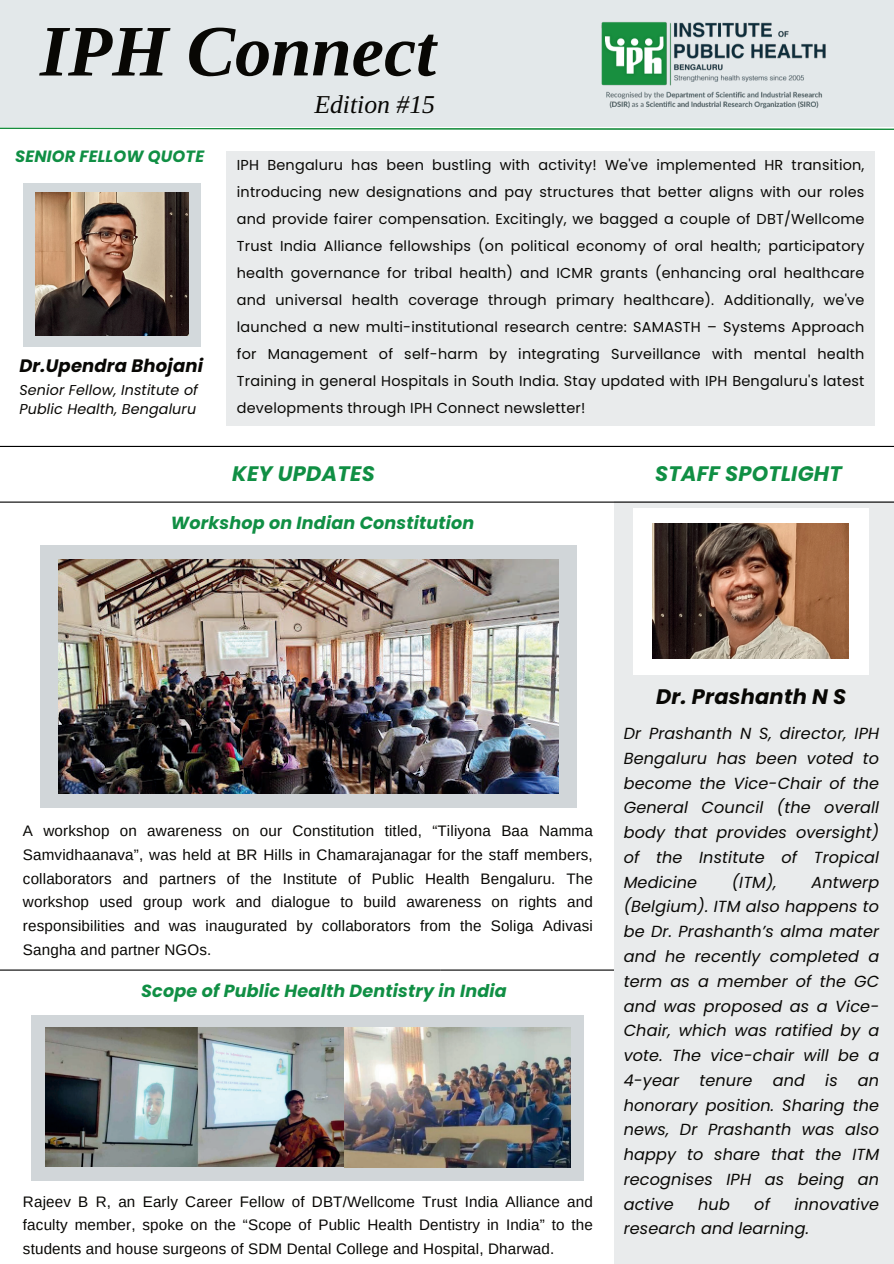
<style>
.page{position:relative;width:894px;height:1264px;background:#fff}
.page>*{position:absolute;margin:0;border:0;box-sizing:border-box;transform-origin:0 0}
.t1{font:italic 700 72.45px "Libra Serif Modern";color:#080704}
.t2{font:italic 25.65px "Libra Serif Modern";color:#080704}
.t3{font:italic 700 21px "Poppins";letter-spacing:.01em;color:#108f44}
.t4{font:italic 700 21px "Poppins";letter-spacing:.01em;color:#080704}
.t5{font:italic 700 18px "Poppins";letter-spacing:.01em;color:#080704}
.t6{font:italic 700 17.55px "Poppins";letter-spacing:.01em;color:#108f44}
.t7{font:italic 700 16.35px "Poppins";letter-spacing:.01em;color:#108f44}
.t8{font:italic 16.05px/24.8px "Poppins";letter-spacing:.01em;color:#080704;text-align:justify}
.t9{font:15.15px/23.7px "Arimo";letter-spacing:.01em;color:#080704;text-align:justify}
.t10{font:14.4px/27px "Poppins";letter-spacing:.015em;color:#080704;text-align:justify}
.t11{font:italic 14.25px/19.2px "Poppins";letter-spacing:.01em;color:#080704}
</style>
<div class="page">
<div style="left:0;top:0;width:893px;height:127px;background:#e3e8ea"></div>
<hr style="left:0;top:969px;width:440px;height:1px;background:#000">
<hr style="left:440px;top:969px;width:453px;height:1px;background:#000">
<div style="left:613px;top:501px;width:280px;height:762px;background:#e9ebec"></div>
<hr style="left:0;top:446px;width:893px;height:1px;background:#000">
<svg style="left:0;top:127px;width:893px;height:3px"></svg>
<img style="left:601px;top:22px;width:225px;height:87px">
<div style="left:23px;top:183px;width:178px;height:163px;background:#d3d9dc"></div>
<img style="left:35px;top:193px;width:153px;height:143px">
<div style="left:227px;top:151px;width:647px;height:274px;background:#e9ebec"></div>
<hr style="left:0;top:501px;width:893px;height:1px;background:#000">
<div style="left:633px;top:508px;width:235px;height:166px;background:#fff"></div>
<img style="left:652px;top:523px;width:195px;height:135px">
<div style="left:40px;top:545px;width:536px;height:263px;background:#d1d6d9"></div>
<img style="left:58px;top:560px;width:500px;height:233px">
<div style="left:31px;top:1014px;width:553px;height:166px;background:#d1d6d9"></div>
<img style="left:46px;top:1027px;width:298px;height:139px">
<img style="left:344px;top:1027px;width:226px;height:140px">
<h1 class="t1" style="left:40px;top:4px;width:397px">IPH Connect</h1>
<p class="t7" style="left:15px;top:146px;width:190px">SENIOR FELLOW QUOTE</p>
<p class="t5" style="left:19px;top:355px;width:185px">Dr.Upendra Bhojani</p>
<p class="t11" style="left:19px;top:380px;width:180px">Senior Fellow, Institute of<br>Public Health, Bengaluru</p>
<h2 class="t2" style="left:314px;top:88px;width:122px">Edition #15</h2>
<p class="t10" style="left:237px;top:152px;width:629px">IPH Bengaluru has been bustling with activity! We've implemented HR transition, introducing new designations and pay structures that better aligns with our roles and provide fairer compensation. Excitingly, we bagged a couple of DBT/Wellcome Trust India Alliance fellowships (on political economy of oral health; participatory health governance for tribal health) and ICMR grants (enhancing oral healthcare and universal health coverage through primary healthcare). Additionally, we've launched a new multi-institutional research centre: SAMASTH – Systems Approach for Management of self-harm by integrating Surveillance with mental health Training in general Hospitals in South India. Stay updated with IPH Bengaluru's latest developments through IPH Connect newsletter!</p>
<h3 class="t3" style="left:232px;top:461px;width:144px">KEY UPDATES</h3>
<h3 class="t3" style="left:655px;top:461px;width:188px">STAFF SPOTLIGHT</h3>
<p class="t6" style="left:171px;top:512px;width:305px">Workshop on Indian Constitution</p>
<p class="t9" style="left:23px;top:819px;width:571px">A workshop on awareness on our Constitution titled, “Tiliyona Baa Namma Samvidhaanava”, was held at BR Hills in Chamarajanagar for the staff members, collaborators and partners of the Institute of Public Health Bengaluru. The workshop used group work and dialogue to build awareness on rights and responsibilities and was inaugurated by collaborators from the Soliga Adivasi Sangha and partner NGOs.</p>
<p class="t6" style="left:141px;top:980px;width:367px">Scope of Public Health Dentistry in India</p>
<p class="t9" style="left:23px;top:1189px;width:571px">Rajeev B R, an Early Career Fellow of DBT/Wellcome Trust India Alliance and faculty member, spoke on the “Scope of Public Health Dentistry in India” to the students and house surgeons of SDM Dental College and Hospital, Dharwad.</p>
<h3 class="t4" style="left:655px;top:684px;width:192px">Dr. Prashanth N S</h3>
<p class="t8" style="left:623px;top:721px;width:257px">Dr Prashanth N S, director, IPH Bengaluru has been voted to become the Vice-Chair of the General Council (the overall body that provides oversight) of the Institute of Tropical Medicine</p>
<p class="t8" style="left:731px;top:869px;width:46px">(ITM),</p>
<p class="t8" style="left:623px;top:869px;width:257px;text-indent:188px">Antwerp (Belgium). ITM also happens to be Dr. Prashanth’s alma mater and he recently completed a term as a member of the GC and was proposed as a Vice-Chair, which was ratified by a vote. The vice-chair will be a 4-year</p>
<p class="t8" style="left:699px;top:1067px;width:55px">tenure</p>
<p class="t8" style="left:772px;top:1067px;width:34px">and</p>
<p class="t8" style="left:825px;top:1067px;width:14px">is</p>
<p class="t8" style="left:623px;top:1067px;width:257px;text-indent:234px">an honorary position. Sharing the news, Dr Prashanth was also happy to share that the ITM recognises IPH as being an active</p>
<p class="t8" style="left:698px;top:1191px;width:33px">hub</p>
<p class="t8" style="left:754px;top:1191px;width:17px">of</p>
<p class="t8" style="left:623px;top:1191px;width:257px;text-indent:171px">innovative research and learning.</p>
</div>
